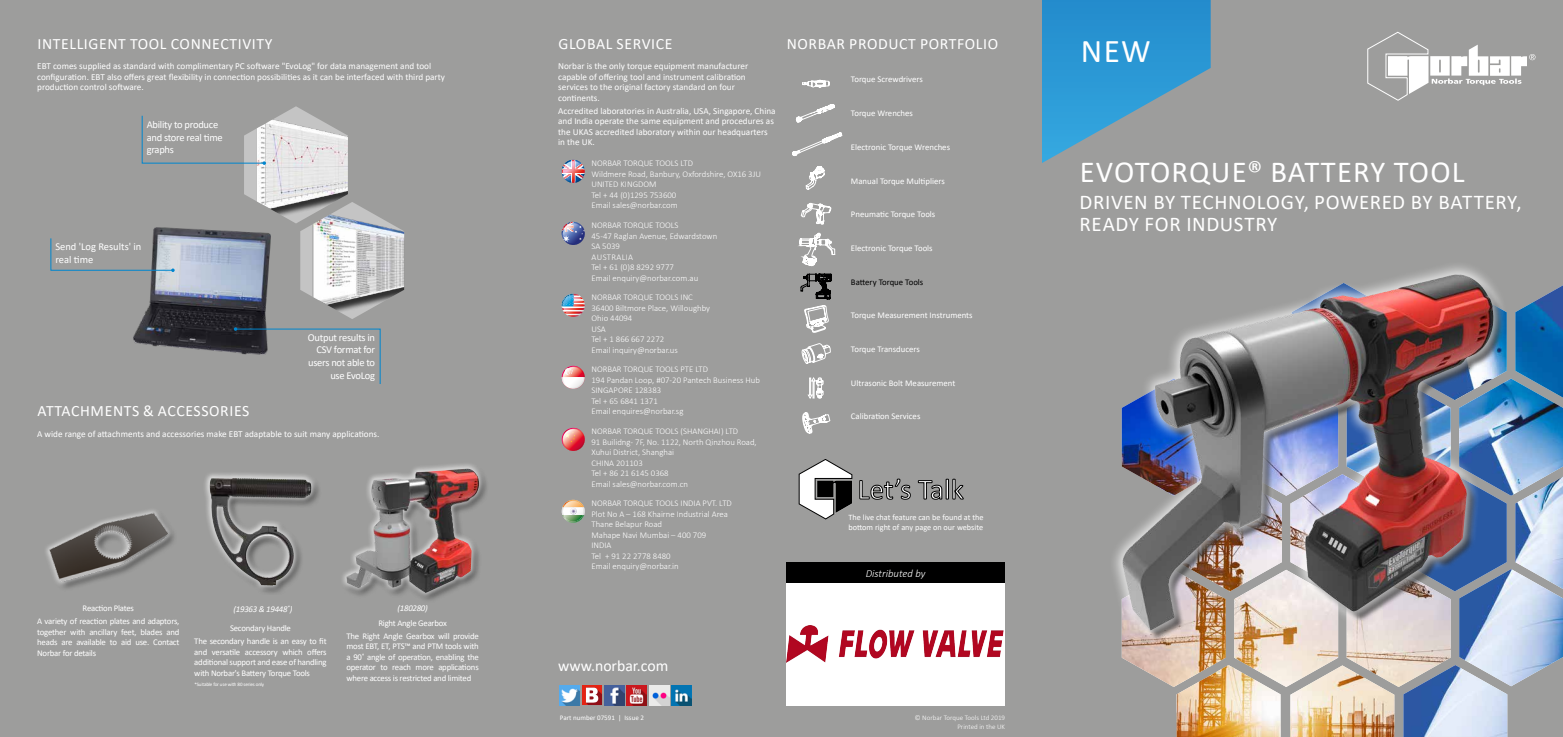
<style>
.page{position:relative;width:1563px;height:737px;background:#fff}
.page>*{position:absolute;margin:0;border:0;box-sizing:border-box;transform-origin:0 0}
.t1{font:33.25px "Calibri";color:#fff}
.t2{font:30.62px "Calibri";letter-spacing:.04em;color:#fff}
.t3{font:21px/21.9px "Calibri";letter-spacing:.025em;color:#fff}
.t4{font:15.75px "Calibri";letter-spacing:.04em;color:#fff}
.t5{font:15.75px "Calibri";color:#fff}
.t6{font:italic 300 10.76px "Calibri";color:#fff}
.t7{font:10.5px/12.6px "Calibri";letter-spacing:-.025em;color:#fff}
.t8{font:10.5px/12.6px "Calibri";color:#fff}
.t9{font:9.19px/10.5px "Calibri";color:#fff}
.t10{font:300 8.75px/10.5px "Calibri";color:#fff}
.t11{font:8.75px/10.5px "Calibri";letter-spacing:-.025em;color:#fff;text-align:center}
.t12{font:8.75px "Calibri";color:#fff}
.t13{font:italic 8.75px "Calibri";letter-spacing:-.025em;color:#fff}
.t14{font:8.75px "Calibri";color:#000}
.t15{font:8.22px/9.9px "Calibri";color:#fff}
.t16{font:300 7px/8.4px "Calibri";color:#fff;text-align:right}
.t17{font:7px "Calibri";color:#fff}
.t18{font:5.08px "Calibri";letter-spacing:-.025em;color:#fff}
</style>
<div class="page">
<div style="left:1042px;top:0;width:521px;height:737px;background:#9d9d9c"></div>
<svg style="left:1042px;top:0;width:168px;height:163px"></svg>
<div style="left:521px;top:0;width:521px;height:737px;background:#9d9d9c"></div>
<img style="left:1450px;top:285px;width:113px;height:452px">
<img style="left:1122px;top:643px;width:328px;height:94px">
<svg style="left:1367px;top:32px;width:168px;height:69px"></svg>
<div style="left:786px;top:583px;width:219px;height:122px;background:#fff"></div>
<div style="left:786px;top:562px;width:219px;height:20px;background:#000"></div>
<svg style="left:562px;top:160px;width:23px;height:23px"></svg>
<svg style="left:562px;top:222px;width:23px;height:23px"></svg>
<svg style="left:562px;top:294px;width:23px;height:23px"></svg>
<svg style="left:562px;top:366px;width:23px;height:23px"></svg>
<svg style="left:562px;top:428px;width:23px;height:23px"></svg>
<svg style="left:562px;top:500px;width:23px;height:23px"></svg>
<img style="left:560px;top:685px;width:20px;height:20px">
<div style="left:582px;top:685px;width:20px;height:20px;background:#e42313"></div>
<svg style="left:586px;top:687px;width:16px;height:18px"></svg>
<img style="left:604px;top:685px;width:20px;height:20px">
<img style="left:627px;top:685px;width:20px;height:20px">
<img style="left:649px;top:685px;width:20px;height:20px">
<img style="left:671px;top:685px;width:20px;height:20px">
<div style="left:1108px;top:261px;width:399px;height:382px;background:#fff;opacity:.75"></div>
<img style="left:1184px;top:274px;width:272px;height:69px">
<div style="left:0;top:0;width:521px;height:737px;background:#9d9d9c"></div>
<div style="left:203px;top:471px;width:115px;height:121px;background:#fff;opacity:.75"></div>
<img style="left:209px;top:478px;width:26px;height:54px">
<div style="left:340px;top:462px;width:146px;height:137px;background:#fff;opacity:.75"></div>
<img style="left:371px;top:468px;width:96px;height:35px">
<img style="left:46px;top:510px;width:128px;height:79px">
<svg style="left:802px;top:79px;width:27px;height:9px"></svg>
<svg style="left:792px;top:132px;width:50px;height:24px"></svg>
<svg style="left:796px;top:104px;width:38px;height:18px"></svg>
<svg style="left:806px;top:166px;width:18px;height:24px"></svg>
<svg style="left:799px;top:203px;width:36px;height:231px"></svg>
<img style="left:133px;top:319px;width:134px;height:34px">
<svg style="left:50px;top:106px;width:354px;height:213px"></svg>
<svg style="left:234px;top:327px;width:147px;height:57px"></svg>
<svg style="left:799px;top:459px;width:53px;height:60px"></svg>
<svg style="left:859px;top:479px;width:51px;height:20px"></svg>
<svg style="left:918px;top:479px;width:45px;height:20px"></svg>
<img style="left:786px;top:625px;width:218px;height:38px">
<h3 class="t4" style="left:38px;top:33px;width:236px">INTELLIGENT TOOL CONNECTIVITY</h3>
<p class="t9" style="left:37px;top:61px;width:409px">EBT comes supplied as standard with complimentary PC software "EvoLog" for data management and tool configuration. EBT also offers great flexibility in connection possibilities as it can be interfaced with third party production control software.</p>
<p class="t7" style="left:147px;top:118px;width:78px">Ability to produce and store real time graphs</p>
<p class="t8" style="left:55px;top:240px;width:88px">Send 'Log Results' in real time</p>
<p class="t7" style="left:308px;top:331px;width:69px;text-align:right">Output results in<br>CSV format for users not able to use EvoLog</p>
<h3 class="t4" style="left:38px;top:400px;width:213px">ATTACHMENTS &amp; ACCESSORIES</h3>
<p class="t9" style="left:37px;top:428px;width:344px">A wide range of attachments and accessories make EBT adaptable to suit many applications.</p>
<p class="t13" style="left:233px;top:602px;width:60px">(19363 &amp; 19448<sup>*</sup>)</p>
<p class="t13" style="left:397px;top:602px;width:32px">(180280)</p>
<p class="t11" style="left:37px;top:601px;width:144px;line-height:13px">Reaction Plates<br>A variety of reaction plates and adaptors,</p>
<p class="t11" style="left:37px;top:626px;width:144px;text-align:justify">together with ancillary feet, blades and heads are available to aid use. Contact Norbar for details</p>
<p class="t11" style="left:346px;top:616px;width:134px;line-height:13px">Right Angle Gearbox<br>The Right Angle Gearbox will provide</p>
<p class="t11" style="left:194px;top:621px;width:134px;line-height:13px">Secondary Handle<br>The secondary handle is an easy to fit</p>
<p class="t11" style="left:194px;top:646px;width:134px;text-align:justify">and versatile accessory which offers additional support and ease of handling with Norbar's Battery Torque Tools</p>
<p class="t18" style="left:194px;top:680px;width:71px">*Suitable for use with 80 series only</p>
<p class="t11" style="left:346px;top:641px;width:134px;text-align:justify">most EBT, ET, PTS™ and PTM tools with a 90˚ angle of operation, enabling the operator to reach more applications where access is restricted and limited</p>
<h3 class="t4" style="left:558px;top:33px;width:115px">GLOBAL SERVICE</h3>
<p class="t9" style="left:558px;top:61px;width:192px">Norbar is the only torque equipment manufacturer capable of offering tool and instrument calibration services to the original factory standard on four continents.</p>
<p class="t9" style="left:558px;top:105px;width:219px">Accredited laboratories in Australia, USA, Singapore, China and India operate the same equipment and procedures as the UKAS accredited laboratory within our headquarters in the UK.</p>
<p class="t10" style="left:591px;top:158px;width:171px">NORBAR TORQUE TOOLS LTD<br>Wildmere Road, Banbury, Oxfordshire, OX16 3JU<br>UNITED KINGDOM<br>Tel + 44 (0)1295 753600<br>Email sales@norbar.com</p>
<p class="t10" style="left:591px;top:220px;width:127px">NORBAR TORQUE TOOLS<br>45-47 Raglan Avenue, Edwardstown<br>SA 5039<br>AUSTRALIA<br>Tel + 61 (0)8 8292 9777<br>Email enquiry@norbar.com.au</p>
<p class="t10" style="left:591px;top:292px;width:120px">NORBAR TORQUE TOOLS INC<br>36400 Biltmore Place, Willoughby<br>Ohio 44094<br>USA<br>Tel + 1 866 667 2272<br>Email inquiry@norbar.us</p>
<p class="t10" style="left:591px;top:364px;width:170px">NORBAR TORQUE TOOLS PTE LTD<br>194 Pandan Loop, #07-20 Pantech Business Hub<br>SINGAPORE 128383<br>Tel + 65 6841 1371<br>Email enquires@norbar.sg</p>
<p class="t10" style="left:591px;top:426px;width:167px">NORBAR TORQUE TOOLS (SHANGHAI) LTD<br>91 Builidng- 7F, No. 1122, North Qinzhou Road,<br>Xuhui District, Shanghai<br>CHINA 201103<br>Tel + 86 21 6145 0368<br>Email sales@norbar.com.cn</p>
<p class="t10" style="left:591px;top:498px;width:142px">NORBAR TORQUE TOOLS INDIA PVT. LTD<br>Plot No A – 168 Khairne Industrial Area<br>Thane Belapur Road<br>Mahape Navi Mumbai – 400 709<br>INDIA<br>Tel + 91 22 2778 8480<br>Email enquiry@norbar.in</p>
<h3 class="t4" style="left:787px;top:33px;width:213px">NORBAR PRODUCT PORTFOLIO</h3>
<p class="t12" style="left:851px;top:73px;width:73px">Torque Screwdrivers</p>
<p class="t12" style="left:851px;top:107px;width:64px">Torque Wrenches</p>
<p class="t12" style="left:851px;top:141px;width:101px">Electronic Torque Wrenches</p>
<p class="t12" style="left:851px;top:174px;width:95px">Manual Torque Multipliers</p>
<p class="t12" style="left:851px;top:208px;width:86px">Pneumatic Torque Tools</p>
<p class="t12" style="left:851px;top:242px;width:83px">Electronic Torque Tools</p>
<p class="t14" style="left:851px;top:276px;width:74px">Battery Torque Tools</p>
<p class="t12" style="left:851px;top:309px;width:123px">Torque Measurement Instruments</p>
<p class="t12" style="left:851px;top:343px;width:70px">Torque Transducers</p>
<p class="t12" style="left:851px;top:377px;width:106px">Ultrasonic Bolt Measurement</p>
<p class="t12" style="left:851px;top:410px;width:71px">Calibration Services</p>
<p class="t15" style="left:848px;top:512px;width:137px">The live chat feature can be found at the bottom right of any page on our website</p>
<p class="t6" style="left:865px;top:566px;width:61px">Distributed by</p>
<h3 class="t5" style="left:558px;top:654px;width:112px">www.norbar.com</h3>
<p class="t17" style="left:560px;top:713px;width:86px">Part number 07591 | Issue 2</p>
<p class="t16" style="left:915px;top:713px;width:92px">© Norbar Torque Tools Ltd 2019<br>Printed in the UK</p>
<h1 class="t1" style="left:1081px;top:28px;width:71px">NEW</h1>
<h2 class="t2" style="left:1080px;top:151px;width:386px">EVOTORQUE® BATTERY TOOL</h2>
<h3 class="t3" style="left:1079px;top:191px;width:443px">DRIVEN BY TECHNOLOGY, POWERED BY BATTERY,<br>READY FOR INDUSTRY</h3>
</div>
